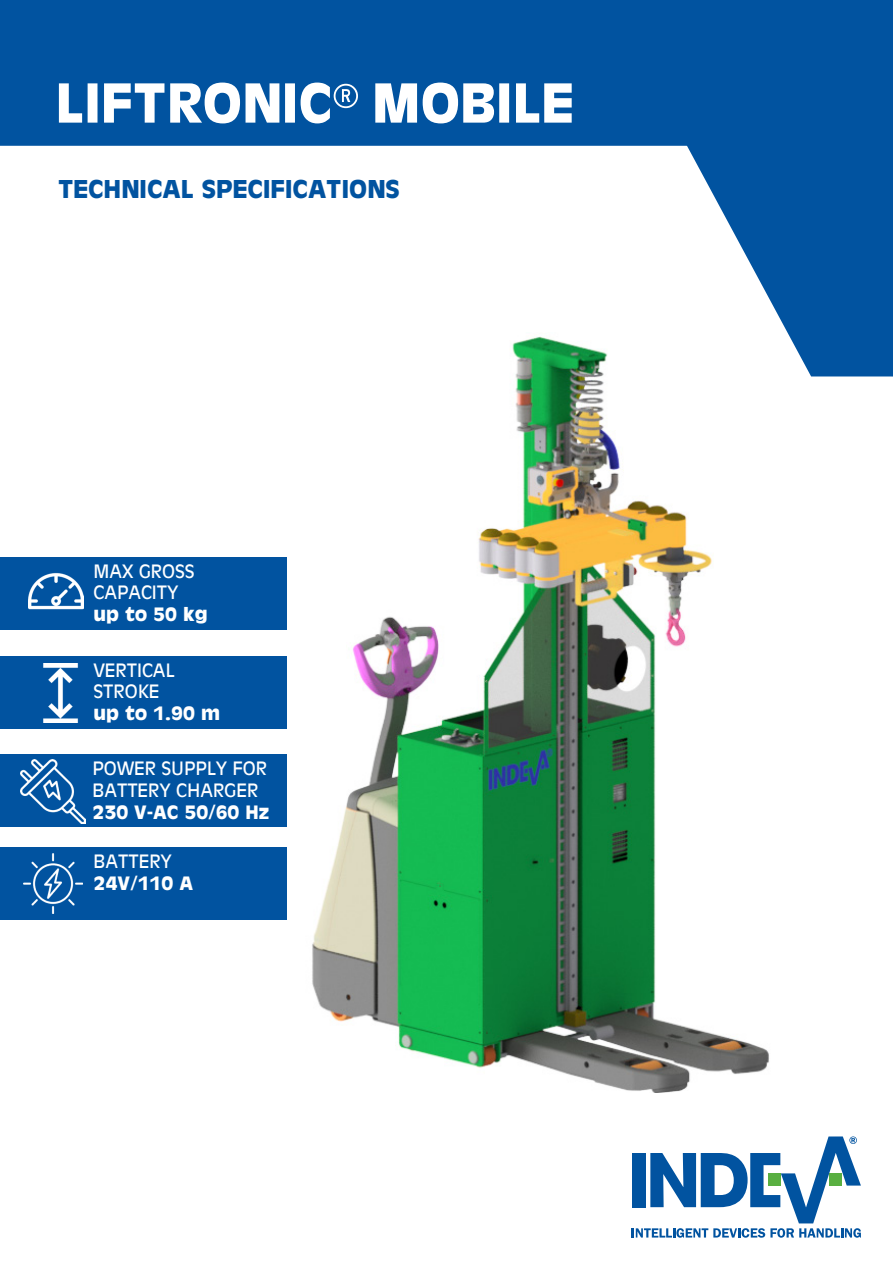
<style>
.page{position:relative;width:893px;height:1263px;background:#fff}
.page>*{position:absolute;margin:0;border:0;box-sizing:border-box;transform-origin:0 0}
.t1{font:700 52.5px "Antique Olive";color:#fff}
.t2{font:700 24px "Antique Olive";color:#0153a0}
.t3{font:18px/21.6px "Antique Olive";color:#fff}
.t4{font:700 18px "Antique Olive";color:#fff}
</style>
<div class="page">
<div style="left:0;top:557px;width:287px;height:72px;background:#0153a0"></div>
<img style="left:29px;top:573px;width:55px;height:37px">
<div style="left:0;top:656px;width:287px;height:72px;background:#0153a0"></div>
<img style="left:43px;top:663px;width:35px;height:60px">
<div style="left:0;top:755px;width:287px;height:72px;background:#0153a0"></div>
<div style="left:0;top:847px;width:287px;height:72px;background:#0153a0"></div>
<img style="left:23px;top:854px;width:60px;height:59px">
<img style="left:20px;top:759px;width:65px;height:65px">
<svg style="left:632px;top:1136px;width:229px;height:102px"></svg>
<svg style="left:0;top:0;width:893px;height:377px;fill:#0153a0"></svg>
<img style="left:299px;top:324px;width:475px;height:769px">
<h1 class="t1" style="left:55px;top:68px;width:520px">LIFTRONIC® MOBILE</h1>
<h2 class="t2" style="left:58px;top:173px;width:343px">TECHNICAL SPECIFICATIONS</h2>
<p class="t3" style="left:94px;top:560px;width:102px">MAX GROSS<br>CAPACITY</p>
<p class="t4" style="left:94px;top:602px;width:116px">up to 50 kg</p>
<p class="t3" style="left:94px;top:659px;width:83px">VERTICAL<br>STROKE</p>
<p class="t4" style="left:94px;top:701px;width:128px">up to 1.90 m</p>
<p class="t3" style="left:92px;top:757px;width:176px">POWER SUPPLY FOR<br>BATTERY CHARGER</p>
<p class="t4" style="left:92px;top:800px;width:178px">230 V-AC 50/60 Hz</p>
<p class="t3" style="left:94px;top:850px;width:80px">BATTERY</p>
<p class="t4" style="left:94px;top:871px;width:101px">24V/110 A</p>
</div>
